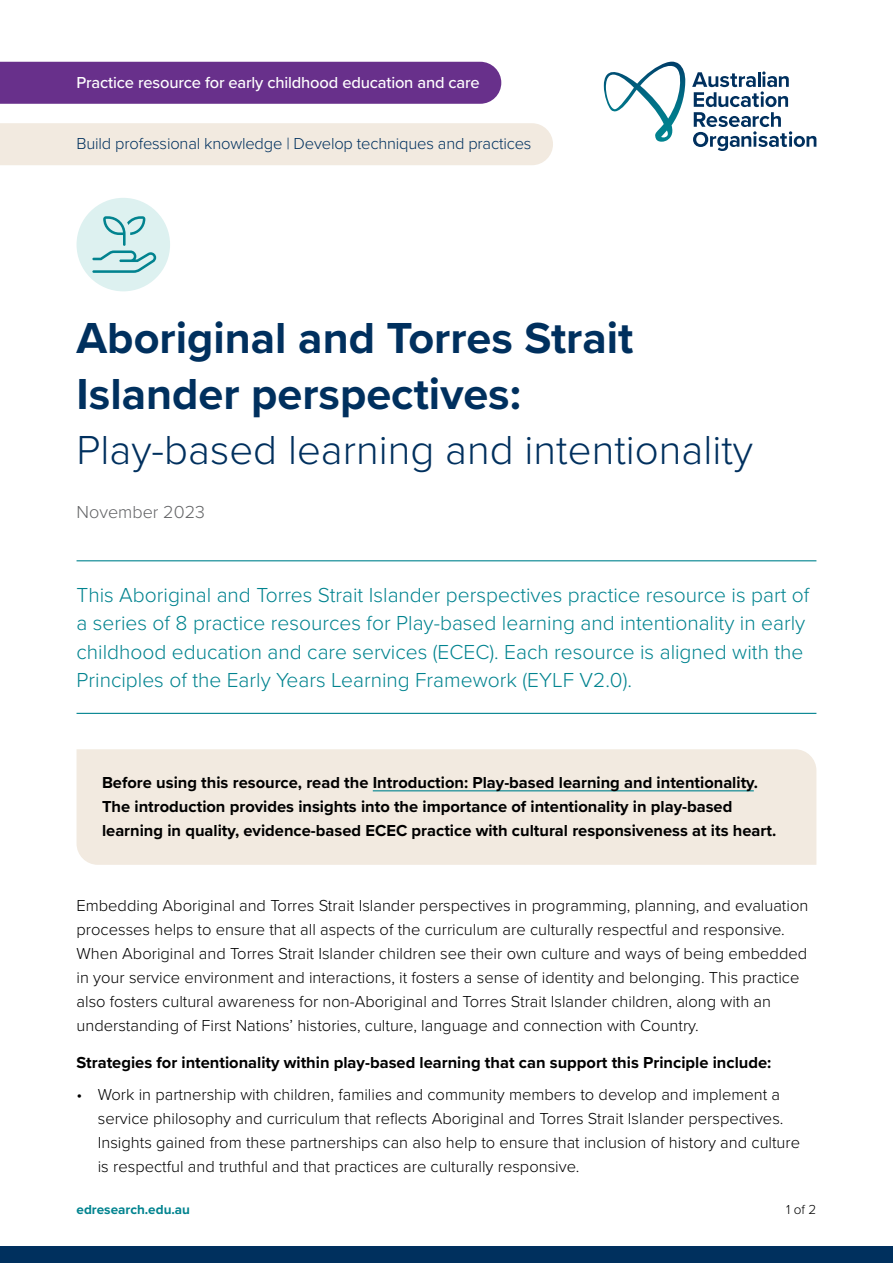
<style>
.page{position:relative;width:893px;height:1263px;background:#fff}
.page>*{position:absolute;margin:0;border:0;box-sizing:border-box;transform-origin:0 0}
.Document_title{font:700 45px/55.5px "Proxima Nova";color:#00305e}
.Document_title-2{font:300 42px "Proxima Nova";color:#00305e}
.Introduction{font:300 21px/28.5px "Proxima Nova";color:#01838f}
.Date{font:300 18px "Proxima Nova";color:#636466}
.t1{font:300 16.5px/24px "Proxima Nova";color:#000}
.Case_study_info_box{font:700 16.5px/24px "Proxima Nova";color:#000}
.Tab_2_-_Purpose{font:300 16.5px "Proxima Nova";letter-spacing:-.01em;color:#00305e}
.Tab_1_-_ECEC{font:500 16.5px "Proxima Nova";letter-spacing:-.01em;color:#fff}
.t2{font:700 13.5px "Proxima Nova";color:#01838f}
.t3{font:300 13.5px "Proxima Nova";color:#000}
</style>
<div class="page">
<div style="left:0;top:1246px;width:893px;height:17px;background:#00305e"></div>
<div style="left:0;top:62px;width:501px;height:42px;background:#68308b"></div>
<svg style="left:604px;top:62px;width:82px;height:80px"></svg>
<svg style="left:692px;top:71px;width:124px;height:80px"></svg>
<div style="left:0;top:123px;width:553px;height:42px;background:#f2eae0"></div>
<hr style="left:77px;top:560px;width:739px;height:1px;background:#01838f">
<hr style="left:77px;top:713px;width:739px;height:1px;background:#01838f">
<div style="left:77px;top:749px;width:739px;height:116px;background:#f2eae0"></div>
<hr style="left:373px;top:790px;width:381px;height:1px;background:#01838f">
<div style="left:77px;top:198px;width:93px;height:93px;background:#ddf1f0;border-radius:50%"></div>
<svg style="left:92px;top:216px;width:64px;height:57px"></svg>
<p class="Tab_1_-_ECEC" style="left:77px;top:70px;width:405px">Practice resource for early childhood education and care</p>
<p class="Tab_2_-_Purpose" style="left:77px;top:131px;width:456px">Build professional knowledge | Develop techniques and practices</p>
<h1 class="Document_title" style="left:77px;top:309px;width:558px">Aboriginal and Torres Strait<br>Islander perspectives:</h1>
<h1 class="Document_title-2" style="left:77px;top:419px;width:678px">Play‑based learning and intentionality</h1>
<p class="Date" style="left:77px;top:499px;width:130px">November 2023</p>
<p class="Introduction" style="left:77px;top:579px;width:734px">This Aboriginal and Torres Strait Islander perspectives practice resource is part of a series of 8 practice resources for Play-based learning and intentionality in early childhood education and care services (ECEC). Each resource is aligned with the Principles of the Early Years Learning Framework (EYLF V2.0).</p>
<p class="Case_study_info_box" style="left:102px;top:770px;width:676px">Before using this resource, read the Introduction: Play-based learning and intentionality.<br>The introduction provides insights into the importance of intentionality in play-based learning in quality, evidence-based ECEC practice with cultural responsiveness at its heart.</p>
<p class="t1" style="left:77px;top:892px;width:733px">Embedding Aboriginal and Torres Strait Islander perspectives in programming, planning, and evaluation processes helps to ensure that all aspects of the curriculum are culturally respectful and responsive.<br>When Aboriginal and Torres Strait Islander children see their own culture and ways of being embedded in your service environment and interactions, it fosters a sense of identity and belonging. This practice also fosters cultural awareness for non-Aboriginal and Torres Strait Islander children, along with an understanding of First Nations’ histories, culture, language and connection with Country.</p>
<p class="Case_study_info_box" style="left:77px;top:1050px;width:696px">Strategies for intentionality within play-based learning that can support this Principle include:</p>
<p class="t1" style="left:98px;top:1082px;width:704px;text-indent:-21px">• Work in partnership with children, families and community members to develop and implement a service philosophy and curriculum that reflects Aboriginal and Torres Strait Islander perspectives.<br>Insights gained from these partnerships can also help to ensure that inclusion of history and culture is respectful and truthful and that practices are culturally responsive.</p>
<p class="t2" style="left:77px;top:1200px;width:115px">edresearch.edu.au</p>
<p class="t3" style="left:786px;top:1200px;width:32px">1 of 2</p>
</div>
